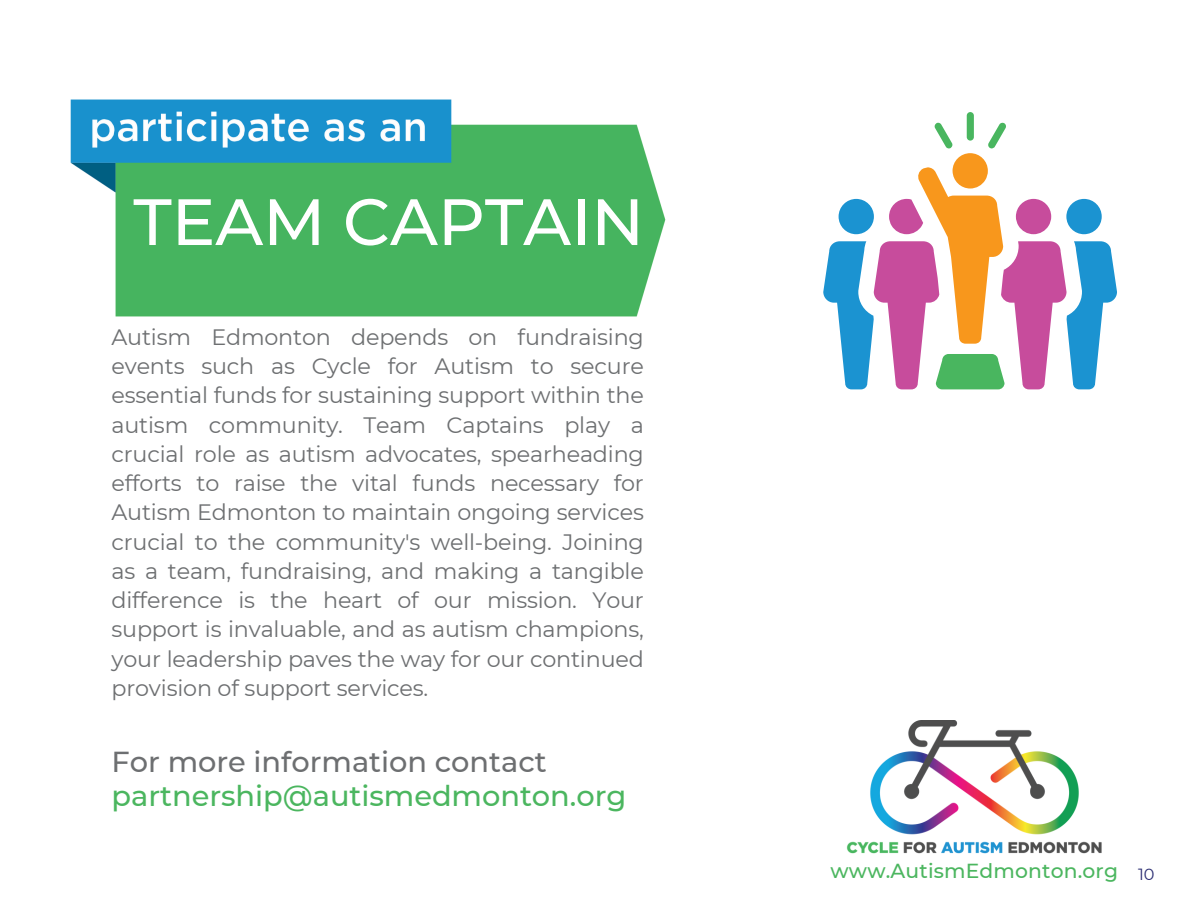
<style>
.page{position:relative;width:1188px;height:918px;background:#fff}
.page>*{position:absolute;margin:0;border:0;box-sizing:border-box;transform-origin:0 0}
.t1{font:500 65.4px "Montserrat";color:#fff}
.t2{font:500 28.8px/33.8px "Montserrat";color:#4bb65f}
.t3{font:22.2px/29.2px "Montserrat";letter-spacing:-.01em;color:#6d6f71;text-align:justify}
.t4{font:500 20.25px "Montserrat";letter-spacing:.01em;color:#4bb65f}
.t5{font:16.2px "Montserrat";color:#2c2e73}
.s1{color:#6d6f71}
</style>
<div class="page">
<div style="left:967px;top:112px;width:7px;height:29px;background:#49b65f;border-radius:4px"></div>
<svg style="left:823px;top:122px;width:294px;height:267px"></svg>
<img style="left:70px;top:99px;width:596px;height:218px">
<img style="left:846px;top:720px;width:256px;height:134px">
<h2 class="t1" style="left:133px;top:182px;width:512px">TEAM CAPTAIN</h2>
<h1 class="t3" style="left:112px;top:322px;width:534px">Autism Edmonton depends on fundraising events such as Cycle for Autism to secure essential funds for sustaining support within the autism community. Team Captains play a crucial role as autism advocates, spearheading efforts to raise the vital funds necessary for Autism Edmonton to maintain ongoing services crucial to the community's well-being. Joining as a team, fundraising, and making a tangible difference is the heart of our mission. Your support is invaluable, and as autism champions, your leadership paves the way for our continued provision of support services.</h1>
<p class="t2" style="left:112px;top:745px;width:516px"><span class="s1">For more information contact </span>partnership@autismedmonton.org</p>
<p class="t4" style="left:831px;top:859px;width:289px">www.AutismEdmonton.org</p>
<p class="t5" style="left:1138px;top:865px;width:18px">10</p>
</div>
